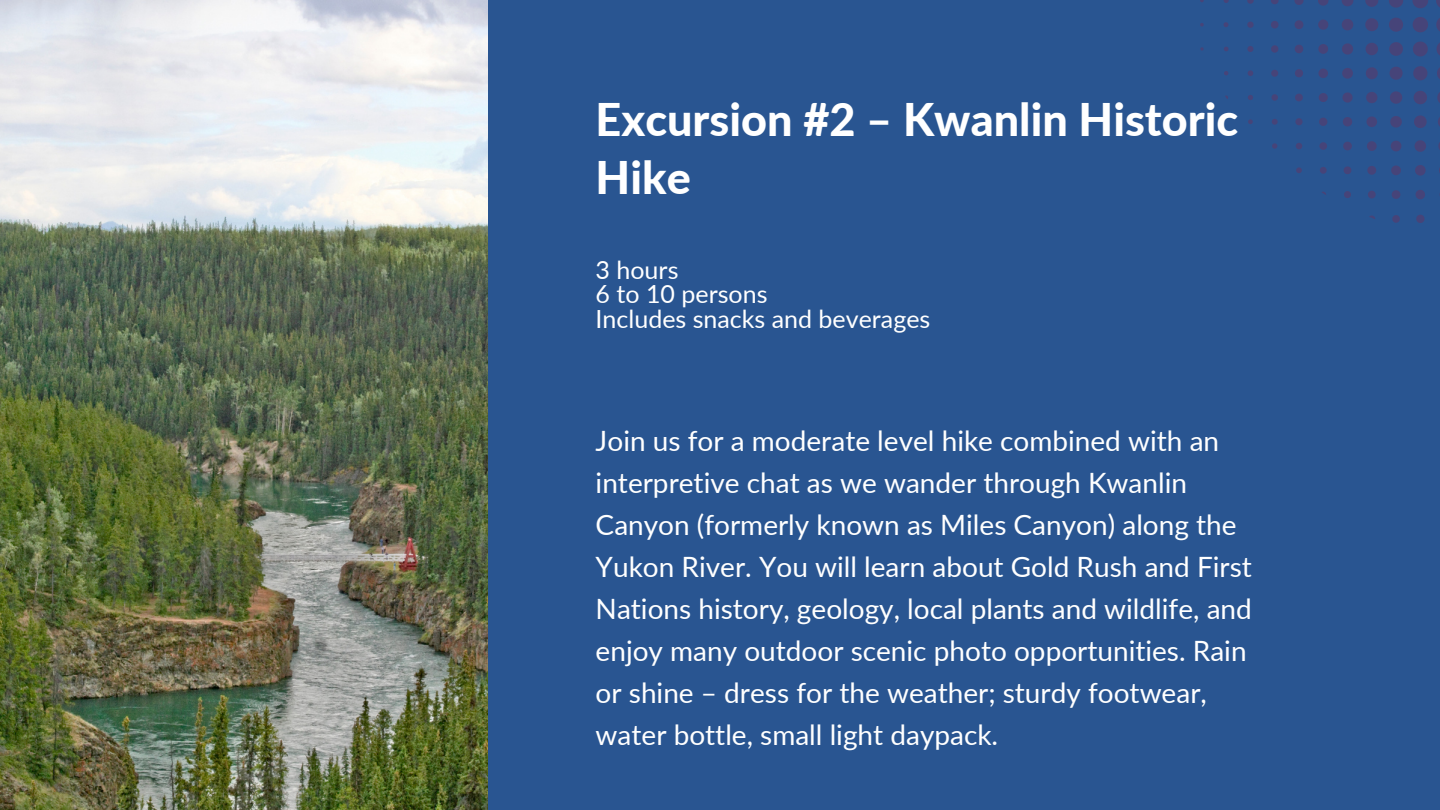
<style>
.page{position:relative;width:1440px;height:810px;background:#295591}
.page>*{position:absolute;margin:0;border:0;box-sizing:border-box;transform-origin:0 0}
.t1{font:800 45px/57.8px "Lato";color:#fff}
.t2{font:28px/42px "Lato";color:#fff}
.t3{font:25px "Lato";color:#fff}
</style>
<div class="page">
<svg style="left:1200px;top:0;width:240px;height:223px"></svg>
<img style="left:0;top:0;width:488px;height:810px">
<p class="t1" style="left:596px;top:89px;width:644px">Excursion #2 – Kwanlin Historic<br>Hike</p>
<p class="t3" style="left:596px;top:254px;width:84px">3 hours</p>
<p class="t3" style="left:596px;top:279px;width:173px">6 to 10 persons</p>
<h1 class="t3" style="left:596px;top:303px;width:336px">Includes snacks and beverages</h1>
<p class="t2" style="left:596px;top:419px;width:658px">Join us for a moderate level hike combined with an interpretive chat as we wander through Kwanlin Canyon (formerly known as Miles Canyon) along the Yukon River. You will learn about Gold Rush and First Nations history, geology, local plants and wildlife, and enjoy many outdoor scenic photo opportunities. Rain or shine – dress for the weather; sturdy footwear, water bottle, small light daypack.</p>
</div>
